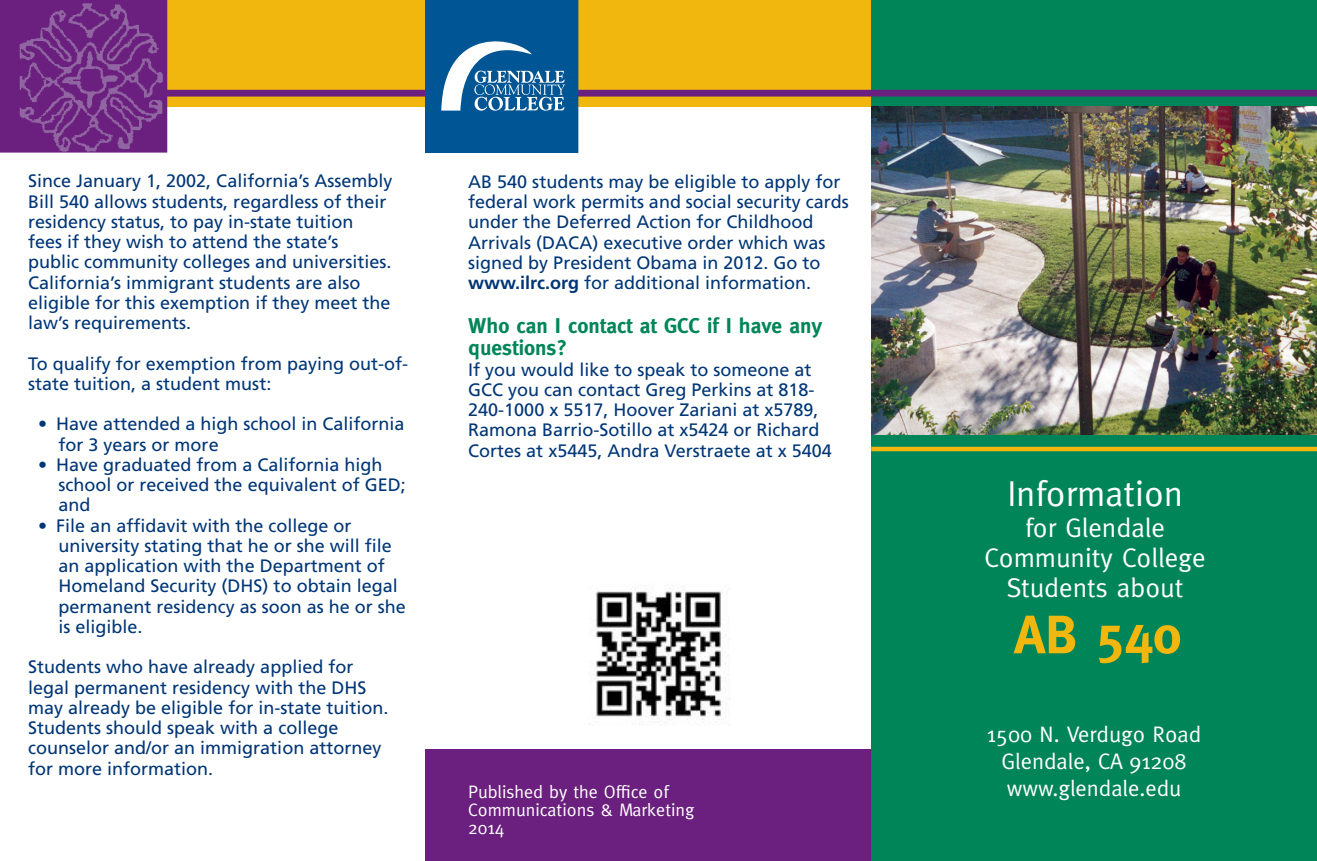
<style>
.page{position:relative;width:1317px;height:861px;background:#fff}
.page>*{position:absolute;margin:0;border:0;box-sizing:border-box;transform-origin:0 0}
.t1{font:700 54px "Meta";color:#f2b70f}
.t2{font:36px "Meta";color:#fff}
.t3{font:27px/30.4px "Meta";color:#fff;text-align:center}
.t4{font:22.5px "Meta";color:#fff}
.Subhead_2{font:700 21.38px/22.5px "Meta";color:#008559}
.Body_text{font:18px/20.2px "Frutiger";color:#013676}
.Body_text-2{font:18px "Meta";color:#fff}
.s1{font-weight:700}
</style>
<div class="page">
<div style="left:425px;top:749px;width:453px;height:112px;background:#6b1f7e"></div>
<div style="left:164px;top:0;width:717px;height:106px;background:#f2b70f"></div>
<div style="left:871px;top:0;width:445px;height:861px;background:#008559"></div>
<div style="left:156px;top:90px;width:1160px;height:7px;background:#6b1f7e"></div>
<div style="left:0;top:0;width:167px;height:153px;background:#6b1f7e"></div>
<img style="left:20px;top:3px;width:143px;height:149px">
<hr style="left:871px;top:447px;width:445px;height:4px;background:#f2b70f">
<img style="left:871px;top:106px;width:445px;height:328px">
<div style="left:425px;top:0;width:153px;height:152px;background:#005594"></div>
<div style="left:425px;top:0;width:153px;height:153px;border:1px solid #005594"></div>
<svg style="left:441px;top:41px;width:124px;height:70px"></svg>
<img style="left:589px;top:587px;width:141px;height:137px">
<p class="Body_text" style="left:28px;top:171px;width:366px">Since January 1, 2002, California’s Assembly Bill 540 allows students, regardless of their residency status, to pay in-state tuition<br>fees if they wish to attend the state’s public community colleges and universities.<br>California’s immigrant students are also eligible for this exemption if they meet the law’s requirements.</p>
<p class="Body_text" style="left:28px;top:353px;width:381px">To qualify for exemption from paying out-of&shy;state tuition, a student must:</p>
<p class="Body_text" style="left:58px;top:414px;width:347px;text-indent:-20px">• Have attended a high school in California for 3 years or more</p>
<p class="Body_text" style="left:58px;top:454px;width:349px;text-indent:-20px">• Have graduated from a California high school or received the equivalent of GED; and</p>
<p class="Body_text" style="left:58px;top:515px;width:349px;text-indent:-20px">• File an affidavit with the college or university stating that he or she will file an application with the Department of Homeland Security (DHS) to obtain legal permanent residency as soon as he or she is eligible.</p>
<p class="Body_text" style="left:28px;top:657px;width:362px">Students who have already applied for legal permanent residency with the DHS may already be eligible for in-state tuition.<br>Students should speak with a college counselor and/or an immigration attorney for more information.</p>
<p class="Body_text" style="left:468px;top:171px;width:382px">AB 540 students may be eligible to apply for federal work permits and social security cards under the Deferred Action for Childhood Arrivals (DACA) executive order which was signed by President Obama in 2012. Go to <span class="s1">www.ilrc.org</span> for additional information.</p>
<p class="Subhead_2" style="left:468px;top:314px;width:355px">Who can I contact at GCC if I have any questions?</p>
<p class="Body_text" style="left:468px;top:359px;width:365px">If you would like to speak to someone at GCC you can contact Greg Perkins at 818- 240-1000 x 5517, Hoover Zariani at x5789, Ramona Barrio-Sotillo at x5424 or Richard Cortes at x5445, Andra Verstraete at x 5404</p>
<p class="t2" style="left:1006px;top:473px;width:178px">Information</p>
<p class="t3" style="left:984px;top:512px;width:223px">for Glendale<br>Community College<br>Students about</p>
<p class="t1" style="left:1014px;top:603px;width:169px">AB 540</p>
<p class="t4" style="left:986px;top:721px;width:216px">1500 N. Verdugo Road</p>
<p class="t4" style="left:1001px;top:748px;width:186px">Glendale, CA 91208</p>
<p class="Body_text-2" style="left:468px;top:781px;width:202px">Published by the Office of</p>
<p class="t4" style="left:1006px;top:775px;width:176px">www.glendale.edu</p>
<p class="Body_text-2" style="left:468px;top:799px;width:228px">Communications &amp; Marketing</p>
<p class="Body_text-2" style="left:468px;top:817px;width:38px">2014</p>
</div>
